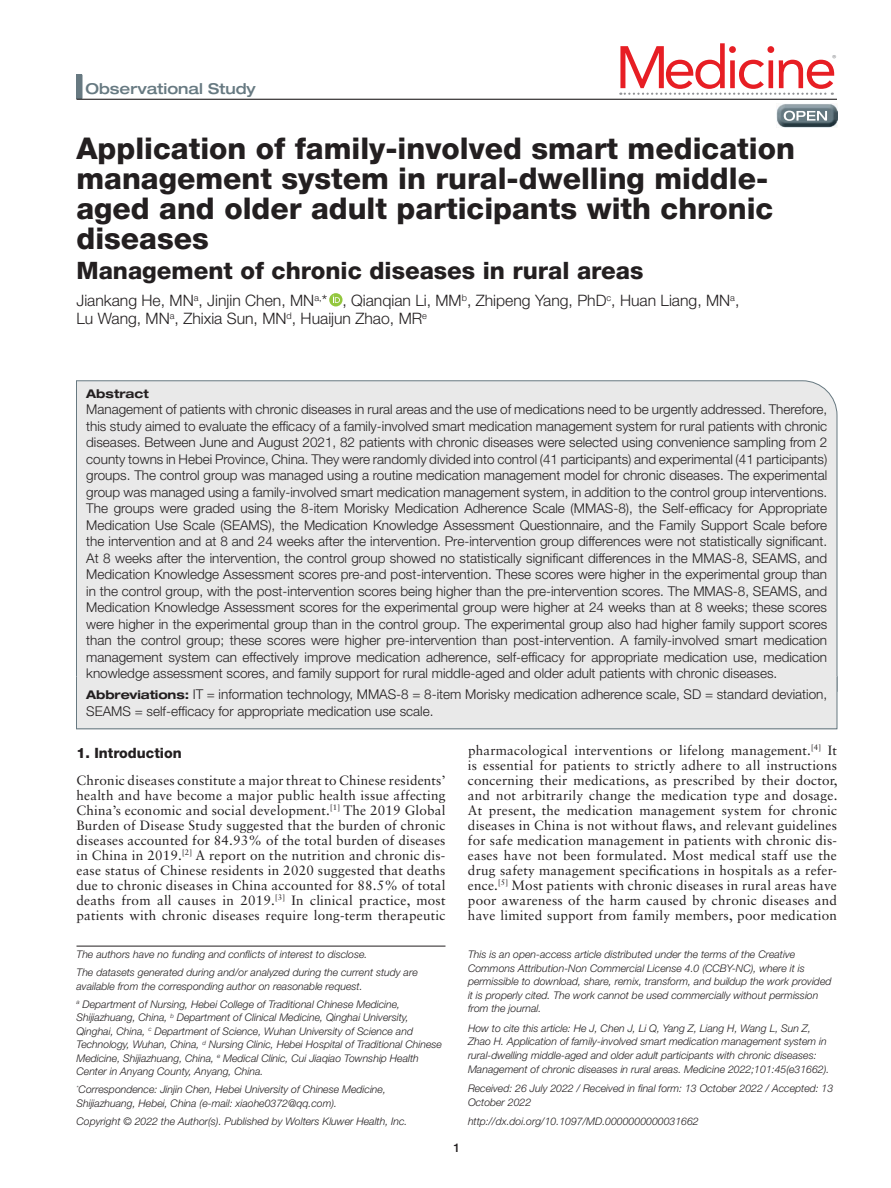
<style>
.page{position:relative;width:891px;height:1188px;background:#fff}
.page>*{position:absolute;margin:0;border:0;box-sizing:border-box;transform-origin:0 0}
.t1{font:59.4px "Avenir";letter-spacing:-.06em;color:#e71e24}
.t2{font:800 30px/30px "Helvetica Neue LT Std";color:#231f20}
.t3{font:800 24px "Helvetica Neue LT Std";color:#231f20}
.t4{font:300 15.75px/18px "Helvetica Neue LT Std";color:#231f20}
.t5{font:500 expanded 15px "Helvetica Neue LT Std";color:#667981}
.t6{font:800 14.25px "Helvetica Neue LT Std";color:#231f20}
.t7{font:300 13.5px/16.5px "Helvetica Neue LT Std";color:#231f20;text-align:justify}
.t8{font:13.5px/15px "Sabon LT Std";letter-spacing:.015em;color:#231f20;text-align:justify}
.t9{font:700 expanded 12px "Helvetica Neue LT Std";color:#231f20}
.t10{font:500 12px "Helvetica Neue LT Std";color:#231f20}
.t11{font:italic 300 10.5px/13.5px "Helvetica Neue LT Std";color:#231f20}
.t12{font:500 10.35px "Akzidenz Grotesk BE";color:#909295}
.s1{font-weight:700;font-stretch:expanded;font-size:12px}
</style>
<div class="page">
<div style="left:76px;top:74px;width:6px;height:25px;background:#677981"></div>
<hr style="left:76px;top:99px;width:761px;height:1px;background:#231f20">
<img style="left:776px;top:104px;width:61px;height:24px">
<svg style="left:784px;top:111px;width:43px;height:10px"></svg>
<svg style="left:620px;top:93px;width:213px;height:2px"></svg>
<div style="left:76px;top:380px;width:762px;height:312px;background:#e9e9e9"></div>
<div style="left:76px;top:676px;width:761px;height:54px;background:#e9e9e9"></div>
<div style="left:76px;top:676px;width:761px;height:53px;border:1px solid #677981"></div>
<div style="left:329px;top:293px;width:13px;height:13px;background:#93c73e;border-radius:50%"></div>
<svg style="left:333px;top:296px;width:7px;height:7px"></svg>
<hr style="left:76px;top:946px;width:370px;height:1px;background:#231f20">
<p class="t5" style="left:86px;top:80px;width:172px">Observational Study</p>
<h1 class="t1" style="left:615px;top:33px;width:223px">Medicine</h1>
<p class="t12" style="left:832px;top:52px;width:6px">®</p>
<h2 class="t2" style="left:76px;top:134px;width:720px">Application of family-involved smart medication management system in rural-dwelling middle&shy;aged and older adult participants with chronic diseases</h2>
<h3 class="t3" style="left:76px;top:257px;width:568px">Management of chronic diseases in rural areas</h3>
<p class="t4" style="left:76px;top:291px;width:664px">Jiankang He, MN<sup>a</sup>, Jinjin Chen, MN<sup>a,</sup>* , Qianqian Li, MM<sup>b</sup>, Zhipeng Yang, PhD<sup>c</sup>, Huan Liang, MN<sup>a</sup>,<br>Lu Wang, MN<sup>a</sup>, Zhixia Sun, MN<sup>d</sup>, Huaijun Zhao, MR<sup>e</sup></p>
<p class="t9" style="left:86px;top:386px;width:64px">Abstract</p>
<p class="t7" style="left:86px;top:401px;width:743px">Management of patients with chronic diseases in rural areas and the use of medications need to be urgently addressed. Therefore, this study aimed to evaluate the efficacy of a family-involved smart medication management system for rural patients with chronic diseases. Between June and August 2021, 82 patients with chronic diseases were selected using convenience sampling from 2 county towns in Hebei Province, China. They were randomly divided into control (41 participants) and experimental (41 participants) groups. The control group was managed using a routine medication management model for chronic diseases. The experimental group was managed using a family-involved smart medication management system, in addition to the control group interventions.<br>The groups were graded using the 8-item Morisky Medication Adherence Scale (MMAS-8), the Self-efficacy for Appropriate Medication Use Scale (SEAMS), the Medication Knowledge Assessment Questionnaire, and the Family Support Scale before the intervention and at 8 and 24 weeks after the intervention. Pre-intervention group differences were not statistically significant.<br>At 8 weeks after the intervention, the control group showed no statistically significant differences in the MMAS-8, SEAMS, and Medication Knowledge Assessment scores pre-and post-intervention. These scores were higher in the experimental group than in the control group, with the post-intervention scores being higher than the pre-intervention scores. The MMAS-8, SEAMS, and Medication Knowledge Assessment scores for the experimental group were higher at 24 weeks than at 8 weeks; these scores were higher in the experimental group than in the control group. The experimental group also had higher family support scores than the control group; these scores were higher pre-intervention than post-intervention. A family-involved smart medication management system can effectively improve medication adherence, self-efficacy for appropriate medication use, medication knowledge assessment scores, and family support for rural middle-aged and older adult patients with chronic diseases.</p>
<p class="t7" style="left:86px;top:686px;width:743px"><span class="s1">Abbreviations:</span> IT = information technology, MMAS-8 = 8-item Morisky medication adherence scale, SD = standard deviation,<br>SEAMS = self-efficacy for appropriate medication use scale.</p>
<p class="t6" style="left:76px;top:744px;width:107px">1. Introduction</p>
<p class="t8" style="left:76px;top:773px;width:371px">Chronic diseases constitute a major threat to Chinese residents’ health and have become a major public health issue affecting China’s economic and social development.<sup>[1]</sup> The 2019 Global Burden of Disease Study suggested that the burden of chronic diseases accounted for 84.93% of the total burden of diseases in China in 2019.<sup>[2]</sup> A report on the nutrition and chronic dis&shy;ease status of Chinese residents in 2020 suggested that deaths due to chronic diseases in China accounted for 88.5% of total deaths from all causes in 2019.<sup>[3]</sup> In clinical practice, most patients with chronic diseases require long-term therapeutic</p>
<p class="t8" style="left:468px;top:743px;width:371px">pharmacological interventions or lifelong management.<sup>[4]</sup> It is essential for patients to strictly adhere to all instructions concerning their medications, as prescribed by their doctor, and not arbitrarily change the medication type and dosage.<br>At present, the medication management system for chronic diseases in China is not without flaws, and relevant guidelines for safe medication management in patients with chronic dis&shy;eases have not been formulated. Most medical staff use the drug safety management specifications in hospitals as a refer&shy;ence.<sup>[5]</sup> Most patients with chronic diseases in rural areas have poor awareness of the harm caused by chronic diseases and have limited support from family members, poor medication</p>
<p class="t11" style="left:76px;top:946px;width:343px;line-height:18px">The authors have no funding and conflicts of interest to disclose.<br>The datasets generated during and/or analyzed during the current study are</p>
<p class="t11" style="left:76px;top:977px;width:325px;line-height:18px">available from the corresponding author on reasonable request.<br><sup>a</sup> Department of Nursing, Hebei College of Traditional Chinese Medicine,</p>
<p class="t11" style="left:76px;top:1011px;width:367px">Shijiazhuang, China, <sup>b</sup> Department of Clinical Medicine, Qinghai University, Qinghai, China, <sup>c</sup> Department of Science, Wuhan University of Science and Technology, Wuhan, China, <sup>d</sup> Nursing Clinic, Hebei Hospital of Traditional Chinese Medicine, Shijiazhuang, China, <sup>e</sup> Medical Clinic, Cui Jiaqiao Township Health Center in Anyang County, Anyang, China.</p>
<p class="t11" style="left:76px;top:1083px;width:311px"><sup>*</sup>Correspondence: Jinjin Chen, Hebei University of Chinese Medicine,<br>Shijiazhuang, Hebei, China (e-mail: xiaohe0372@qq.com).</p>
<p class="t11" style="left:77px;top:1114px;width:333px">Copyright © 2022 the Author(s). Published by Wolters Kluwer Health, Inc.</p>
<p class="t10" style="left:453px;top:1140px;width:8px">1</p>
<p class="t11" style="left:468px;top:948px;width:365px">This is an open-access article distributed under the terms of the Creative Commons Attribution-Non Commercial License 4.0 (CCBY-NC), where it is permissible to download, share, remix, transform, and buildup the work provided it is properly cited. The work cannot be used commercially without permission from the journal.</p>
<p class="t11" style="left:468px;top:1021px;width:363px">How to cite this article: He J, Chen J, Li Q, Yang Z, Liang H, Wang L, Sun Z, Zhao H. Application of family-involved smart medication management system in rural-dwelling middle-aged and older adult participants with chronic diseases:<br>Management of chronic diseases in rural areas. Medicine 2022;101:45(e31662).</p>
<p class="t11" style="left:468px;top:1081px;width:367px">Received: 26 July 2022 / Received in final form: 13 October 2022 / Accepted: 13<br>October 2022</p>
<p class="t11" style="left:468px;top:1114px;width:232px">http://dx.doi.org/10.1097/MD.0000000000031662</p>
</div>
